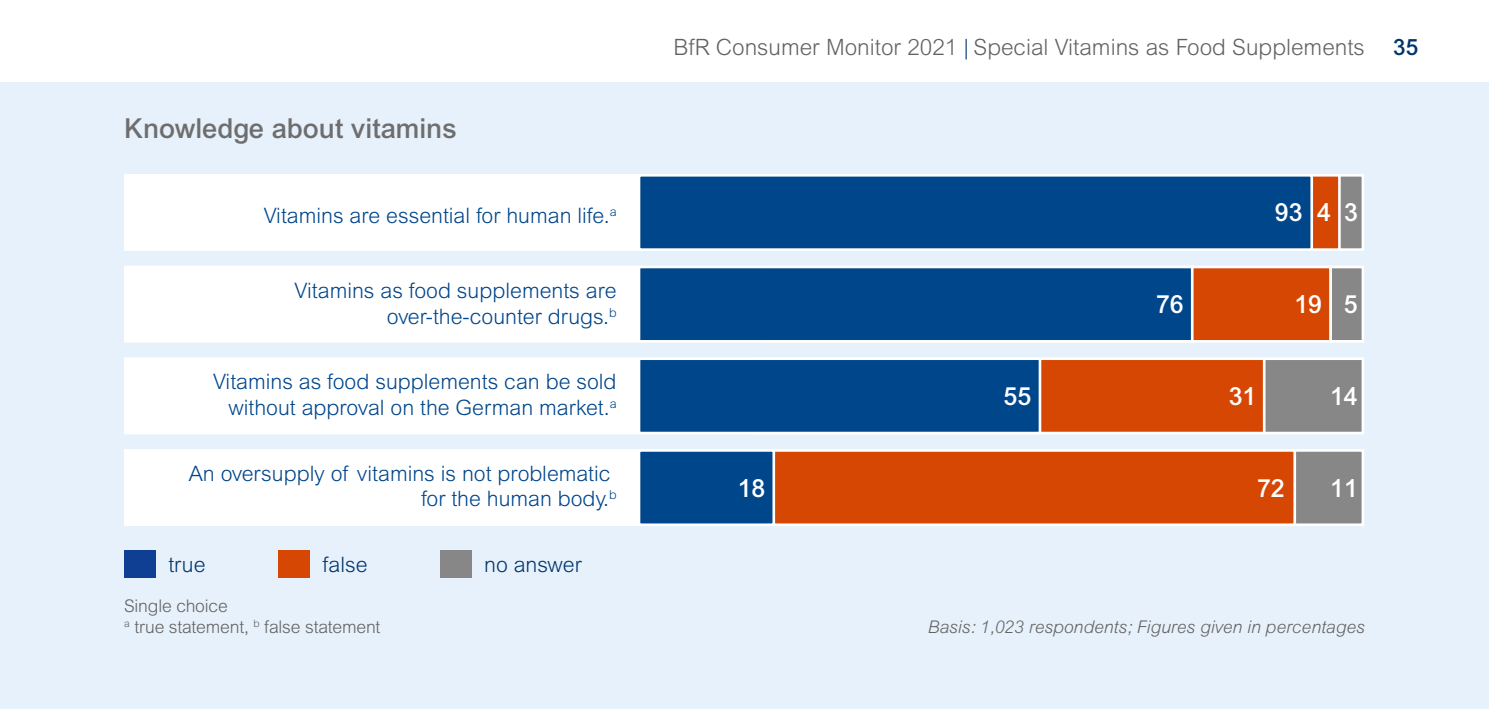
<style>
.page{position:relative;width:1489px;height:709px;background:#fff}
.page>*{position:absolute;margin:0;border:0;box-sizing:border-box;transform-origin:0 0}
.t1{font:500 27.5px "Arial MT Pro";color:#6e6e6e}
.t2{font:500 25px "Arial MT Pro";color:#fff}
.t3{font:300 22.5px "Arial MT Pro";color:#626261}
.t4{font:500 22.5px "Arial MT Pro";color:#00356c}
.t5{font:300 21.25px/25.5px "Arial MT Pro";color:#00468b;text-align:right}
.t6{font:300 21.25px "Arial MT Pro";color:#00356c}
.Basis{font:italic 300 17.5px "Arial MT Pro";color:#626261}
.Info_Grafik{font:300 17.5px "Arial MT Pro";letter-spacing:-.01em;color:#626261}
.s1{color:#00356c}
</style>
<div class="page">
<div style="left:0;top:83px;width:1488px;height:626px;background:#e7f1fb"></div>
<div style="left:1338px;top:175px;width:24px;height:75px;background:#868786"></div>
<div style="left:1336px;top:174px;width:28px;height:77px;border:3px solid #fff"></div>
<div style="left:1330px;top:267px;width:32px;height:74px;background:#868786"></div>
<div style="left:1328px;top:266px;width:36px;height:76px;border:3px solid #fff"></div>
<div style="left:1298px;top:175px;width:41px;height:75px;background:#d64703"></div>
<div style="left:1296px;top:174px;width:44px;height:77px;border:3px solid #fff"></div>
<div style="left:767px;top:267px;width:563px;height:74px;background:#d64703"></div>
<div style="left:766px;top:266px;width:565px;height:76px;border:3px solid #fff"></div>
<div style="left:639px;top:175px;width:672px;height:75px;background:#00468b"></div>
<div style="left:637px;top:174px;width:675px;height:77px;border:3px solid #fff"></div>
<div style="left:639px;top:267px;width:553px;height:74px;background:#00468b"></div>
<div style="left:637px;top:266px;width:556px;height:76px;border:3px solid #fff"></div>
<div style="left:124px;top:174px;width:514px;height:77px;background:#fff"></div>
<div style="left:124px;top:266px;width:514px;height:76px;background:#fff"></div>
<div style="left:1263px;top:359px;width:99px;height:74px;background:#868786"></div>
<div style="left:1262px;top:357px;width:102px;height:77px;border:3px solid #fff"></div>
<div style="left:1293px;top:450px;width:69px;height:75px;background:#868786"></div>
<div style="left:1292px;top:449px;width:72px;height:77px;border:3px solid #fff"></div>
<div style="left:753px;top:359px;width:511px;height:74px;background:#d64703"></div>
<div style="left:751px;top:357px;width:514px;height:77px;border:3px solid #fff"></div>
<div style="left:767px;top:450px;width:527px;height:75px;background:#d64703"></div>
<div style="left:766px;top:449px;width:529px;height:77px;border:3px solid #fff"></div>
<div style="left:639px;top:359px;width:400px;height:74px;background:#00468b"></div>
<div style="left:637px;top:357px;width:404px;height:77px;border:3px solid #fff"></div>
<div style="left:639px;top:450px;width:134px;height:75px;background:#00468b"></div>
<div style="left:637px;top:449px;width:138px;height:77px;border:3px solid #fff"></div>
<div style="left:124px;top:357px;width:514px;height:77px;background:#fff"></div>
<div style="left:124px;top:449px;width:514px;height:77px;background:#fff"></div>
<div style="left:279px;top:550px;width:31px;height:27px;background:#d64703"></div>
<div style="left:124px;top:550px;width:31px;height:27px;background:#0f3f93"></div>
<div style="left:440px;top:550px;width:31px;height:27px;background:#868786"></div>
<p class="t1" style="left:124px;top:112px;width:334px">Knowledge about vitamins</p>
<p class="t5" style="left:264px;top:203px;width:354px">Vitamins are essential for human life.<sup>a</sup></p>
<p class="t5" style="left:295px;top:278px;width:323px">Vitamins as food supplements are over-the-counter drugs.<sup>b</sup></p>
<p class="t5" style="left:213px;top:370px;width:405px">Vitamins as food supplements can be sold without approval on the German market.<sup>a</sup></p>
<p class="t5" style="left:189px;top:461px;width:429px">An oversupply of vitamins is not problematic for the human body.<sup>b</sup></p>
<p class="t6" style="left:168px;top:551px;width:39px">true</p>
<p class="t6" style="left:322px;top:551px;width:46px">false</p>
<p class="t6" style="left:484px;top:551px;width:99px">no answer</p>
<p class="t3" style="left:673px;top:33px;width:693px">BfR Consumer Monitor 2021 <span class="s1">|</span> Special Vitamins as Food Supplements</p>
<p class="t4" style="left:1392px;top:34px;width:26px">35</p>
<p class="t2" style="left:1274px;top:198px;width:84px">9343</p>
<p class="t2" style="left:1155px;top:290px;width:29px">76</p>
<p class="t2" style="left:1294px;top:290px;width:65px">19 5</p>
<p class="t2" style="left:1003px;top:382px;width:29px">55</p>
<p class="t2" style="left:1228px;top:382px;width:29px">31</p>
<p class="t2" style="left:1329px;top:382px;width:29px">14</p>
<p class="t2" style="left:737px;top:473px;width:29px">18</p>
<p class="t2" style="left:1256px;top:473px;width:29px">72</p>
<p class="t2" style="left:1329px;top:473px;width:29px">11</p>
<p class="Info_Grafik" style="left:124px;top:595px;width:105px">Single choice</p>
<p class="Info_Grafik" style="left:124px;top:616px;width:258px"><sup>a</sup> true statement, <sup>b</sup> false statement</p>
<p class="Basis" style="left:927px;top:616px;width:439px">Basis: 1,023 respondents; Figures given in percentages</p>
</div>
